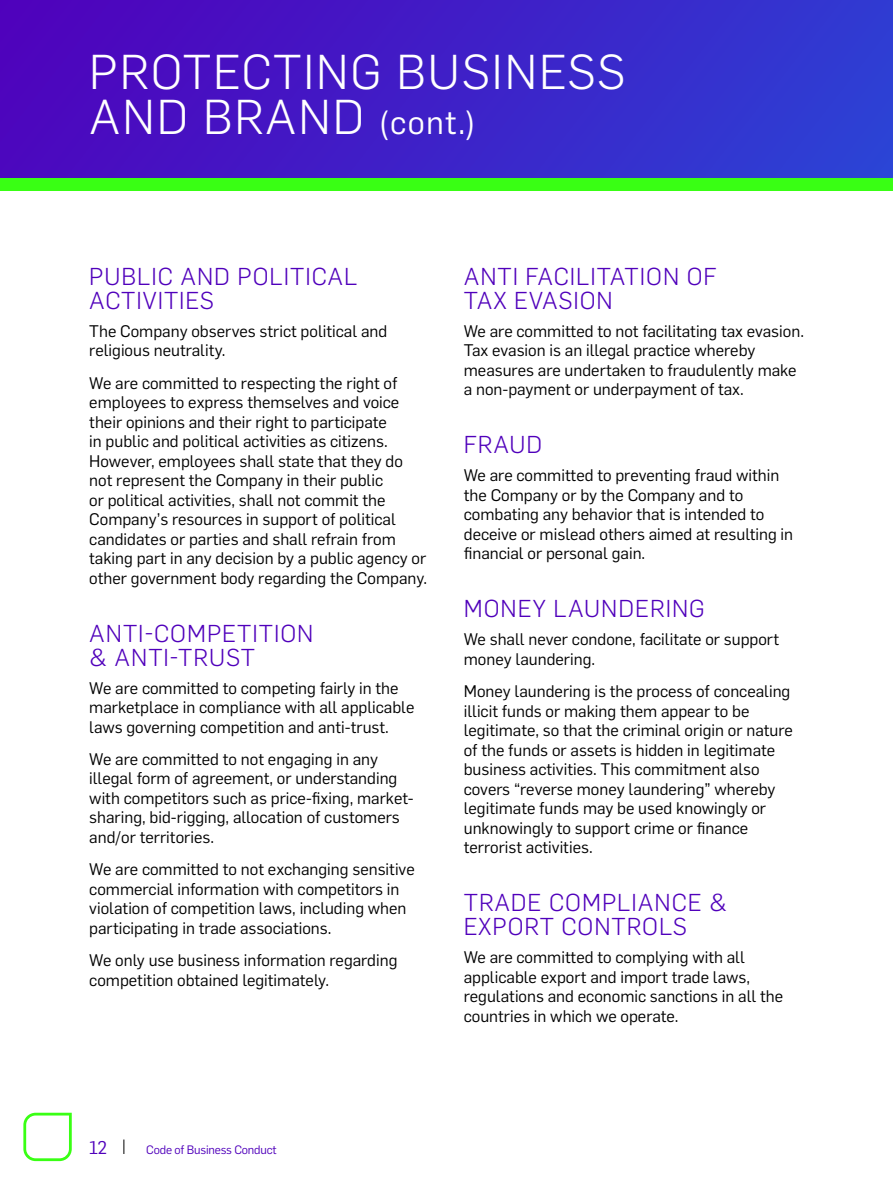
<style>
.page{position:relative;width:893px;height:1188px;background:#fff}
.page>*{position:absolute;margin:0;border:0;box-sizing:border-box;transform-origin:0 0}
.t1{font:300 48px/45px "Flama";letter-spacing:.04em;color:#fff}
.t2{font:300 24px/24px "Flama";letter-spacing:.04em;color:#5000bb}
.t3{font:18px "Flama";color:#5000bb}
.t4{font:16.5px/19.5px "Flama";color:#000}
.t5{font:12px "Flama";letter-spacing:-.015em;color:#5000bb}
.s1{font-weight:400;font-size:33px}
</style>
<div class="page">
<div style="left:0;top:0;width:893px;height:179px;background:linear-gradient(to right,#4f02bc,#2e3fd3)"></div>
<div style="left:0;top:178px;width:893px;height:13px;background:#39ff14"></div>
<svg style="left:124px;top:1140px;width:1px;height:14px"></svg>
<svg style="left:23px;top:1113px;width:49px;height:48px"></svg>
<h1 class="t1" style="left:89px;top:47px;width:537px">PROTECTING BUSINESS<br>AND BRAND <span class="s1">(cont.)</span></h1>
<h2 class="t2" style="left:89px;top:263px;width:270px">PUBLIC AND POLITICAL<br>ACTIVITIES</h2>
<p class="t4" style="left:89px;top:321px;width:300px">The Company observes strict political and religious neutrality.</p>
<p class="t4" style="left:89px;top:372px;width:339px">We are committed to respecting the right of employees to express themselves and voice their opinions and their right to participate<br>in public and political activities as citizens.<br>However, employees shall state that they do not represent the Company in their public<br>or political activities, shall not commit the Company’s resources in support of political candidates or parties and shall refrain from taking part in any decision by a public agency or other government body regarding the Company.</p>
<h2 class="t2" style="left:89px;top:620px;width:226px">ANTI-COMPETITION &amp; ANTI-TRUST</h2>
<p class="t4" style="left:89px;top:677px;width:327px">We are committed to competing fairly in the marketplace in compliance with all applicable laws governing competition and anti-trust.</p>
<p class="t4" style="left:89px;top:749px;width:326px">We are committed to not engaging in any illegal form of agreement, or understanding with competitors such as price-fixing, market&shy;sharing, bid-rigging, allocation of customers and/or territories.</p>
<p class="t4" style="left:89px;top:859px;width:327px">We are committed to not exchanging sensitive commercial information with competitors in violation of competition laws, including when participating in trade associations.</p>
<p class="t4" style="left:89px;top:950px;width:310px">We only use business information regarding competition obtained legitimately.</p>
<h2 class="t2" style="left:464px;top:263px;width:254px">ANTI FACILITATION OF<br>TAX EVASION</h2>
<p class="t4" style="left:464px;top:321px;width:342px">We are committed to not facilitating tax evasion.<br>Tax evasion is an illegal practice whereby measures are undertaken to fraudulently make a non-payment or underpayment of tax.</p>
<h2 class="t2" style="left:464px;top:432px;width:80px">FRAUD</h2>
<p class="t4" style="left:464px;top:465px;width:331px">We are committed to preventing fraud within the Company or by the Company and to combating any behavior that is intended to deceive or mislead others aimed at resulting in financial or personal gain.</p>
<h2 class="t2" style="left:464px;top:596px;width:242px">MONEY LAUNDERING</h2>
<p class="t4" style="left:464px;top:629px;width:317px">We shall never condone, facilitate or support money laundering.</p>
<p class="t4" style="left:464px;top:681px;width:331px">Money laundering is the process of concealing illicit funds or making them appear to be legitimate, so that the criminal origin or nature of the funds or assets is hidden in legitimate business activities. This commitment also covers “reverse money laundering” whereby legitimate funds may be used knowingly or unknowingly to support crime or finance terrorist activities.</p>
<h2 class="t2" style="left:464px;top:890px;width:265px">TRADE COMPLIANCE &amp;<br>EXPORT CONTROLS</h2>
<p class="t4" style="left:464px;top:947px;width:321px">We are committed to complying with all applicable export and import trade laws, regulations and economic sanctions in all the countries in which we operate.</p>
<p class="t3" style="left:89px;top:1134px;width:19px">12</p>
<p class="t5" style="left:146px;top:1141px;width:132px">Code of Business Conduct</p>
</div>
